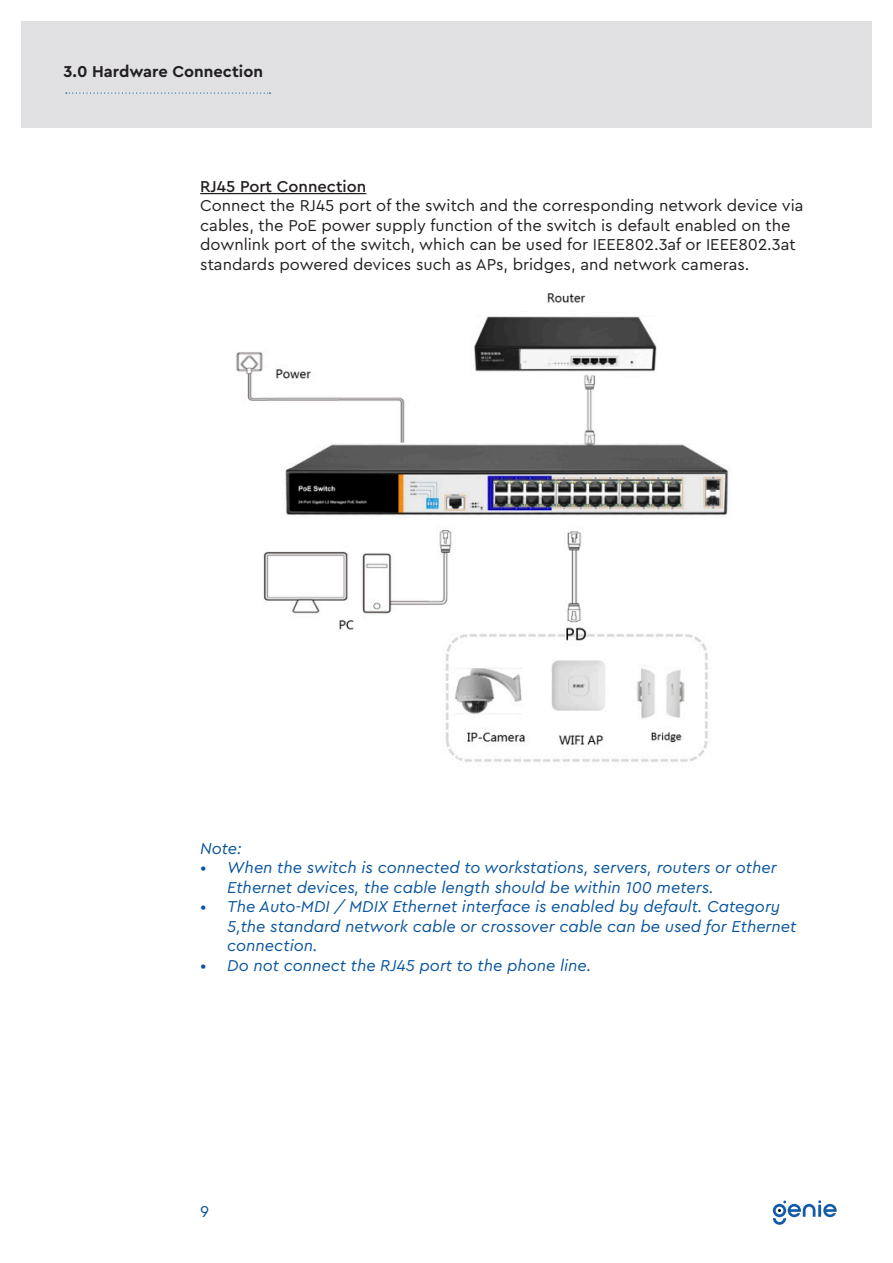
<style>
.page{position:relative;width:893px;height:1263px;background:#fff}
.page>*{position:absolute;margin:0;border:0;box-sizing:border-box;transform-origin:0 0}
.t1{font:italic 16.5px/19.5px "Cera Pro";color:#09559e}
.t2{font:16.5px/19.5px "Cera Pro";color:#231f20}
.Section_Title{font:700 16.5px "Cera Pro";color:#231f20}
.t3{font:500 16.5px "Cera Pro";color:#231f20}
.t4{font:16.5px "Cera Pro";color:#09559e}
</style>
<div class="page">
<div style="left:21px;top:21px;width:851px;height:107px;background:#e1e1e4"></div>
<svg style="left:773px;top:1200px;width:64px;height:25px"></svg>
<svg style="left:66px;top:93px;width:204px;height:1px"></svg>
<hr style="left:200px;top:193px;width:166px;height:1px;background:#231f20">
<img style="left:236px;top:293px;width:493px;height:469px">
<p class="Section_Title" style="left:64px;top:60px;width:201px">3.0 Hardware Connection</p>
<p class="t3" style="left:200px;top:175px;width:168px">RJ45 Port Connection</p>
<p class="t2" style="left:200px;top:195px;width:605px">Connect the RJ45 port of the switch and the corresponding network device via cables, the PoE power supply function of the switch is default enabled on the downlink port of the switch, which can be used for IEEE802.3af or IEEE802.3at standards powered devices such as APs, bridges, and network cameras.</p>
<p class="t1" style="left:200px;top:837px;width:43px">Note:</p>
<p class="t1" style="left:227px;top:857px;width:551px;text-indent:-27px">• When the switch is connected to workstations, servers, routers or other<br>Ethernet devices, the cable length should be within 100 meters.</p>
<p class="t1" style="left:227px;top:896px;width:571px;text-indent:-27px">• The Auto-MDI / MDIX Ethernet interface is enabled by default. Category<br>5,the standard network cable or crossover cable can be used for Ethernet connection.</p>
<p class="t1" style="left:200px;top:954px;width:393px">• Do not connect the RJ45 port to the phone line.</p>
<p class="t4" style="left:200px;top:1200px;width:11px">9</p>
</div>
